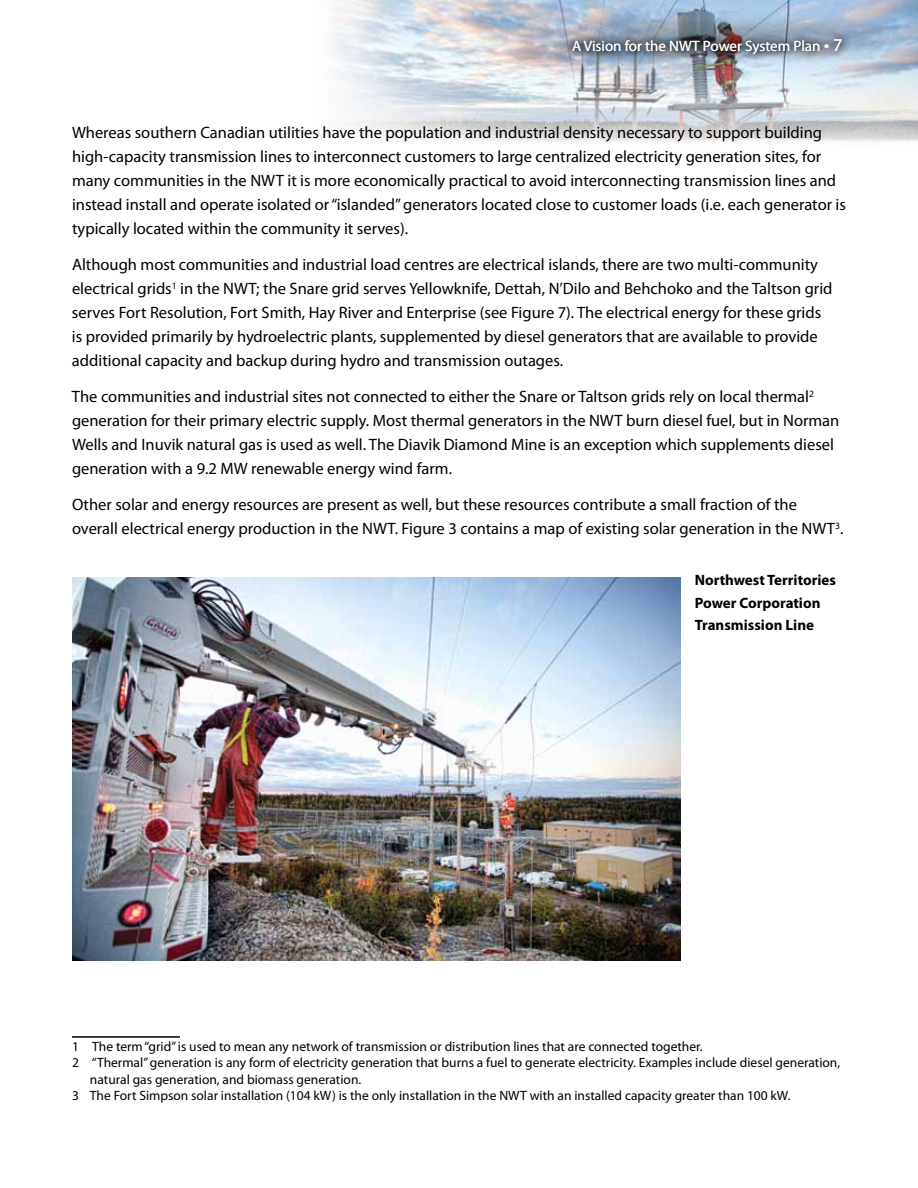
<style>
.page{position:relative;width:918px;height:1188px;background:#fff}
.page>*{position:absolute;margin:0;border:0;box-sizing:border-box;transform-origin:0 0}
.t1{font:16.5px/24px "Myriad Pro";color:#000}
.t2{font:700 15px/22.5px "Myriad Pro";color:#000}
.t3{font:15px "Myriad Pro";color:#fff}
.t4{font:13.5px "Myriad Pro";color:#000}
.s1{font-size:18px}
</style>
<div class="page">
<img style="left:331px;top:0;width:587px;height:142px">
<div style="left:564px;top:30px;width:287px;height:33px;background:#000;opacity:.97"></div>
<hr style="left:72px;top:1036px;width:108px;height:2px;background:#000">
<img style="left:72px;top:578px;width:608px;height:383px">
<p class="t3" style="left:572px;top:37px;width:272px">A Vision for the NWT Power System Plan <span class="s1">• 7</span></p>
<p class="t1" style="left:72px;top:121px;width:776px">Whereas southern Canadian utilities have the population and industrial density necessary to support building high-capacity transmission lines to interconnect customers to large centralized electricity generation sites, for many communities in the NWT it is more economically practical to avoid interconnecting transmission lines and instead install and operate isolated or “islanded” generators located close to customer loads (i.e. each generator is typically located within the community it serves).</p>
<p class="t1" style="left:72px;top:253px;width:762px">Although most communities and industrial load centres are electrical islands, there are two multi-community electrical grids<sup>1</sup> in the NWT; the Snare grid serves Yellowknife, Dettah, N’Dilo and Behchoko and the Taltson grid serves Fort Resolution, Fort Smith, Hay River and Enterprise (see Figure 7). The electrical energy for these grids is provided primarily by hydroelectric plants, supplemented by diesel generators that are available to provide additional capacity and backup during hydro and transmission outages.</p>
<p class="t1" style="left:72px;top:385px;width:769px">The communities and industrial sites not connected to either the Snare or Taltson grids rely on local thermal<sup>2 </sup>generation for their primary electric supply. Most thermal generators in the NWT burn diesel fuel, but in Norman Wells and Inuvik natural gas is used as well. The Diavik Diamond Mine is an exception which supplements diesel generation with a 9.2 MW renewable energy wind farm.</p>
<p class="t1" style="left:72px;top:493px;width:773px">Other solar and energy resources are present as well, but these resources contribute a small fraction of the overall electrical energy production in the NWT. Figure 3 contains a map of existing solar generation in the NWT<sup>3</sup>.</p>
<p class="t2" style="left:695px;top:568px;width:143px">Northwest Territories<br>Power Corporation<br>Transmission Line</p>
<p class="t4" style="left:72px;top:1038px;width:632px">1 The term “grid” is used to mean any network of transmission or distribution lines that are connected together.</p>
<p class="t4" style="left:72px;top:1055px;width:770px">2 “Thermal” generation is any form of electricity generation that burns a fuel to generate electricity. Examples include diesel generation,</p>
<p class="t4" style="left:90px;top:1071px;width:273px">natural gas generation, and biomass generation.</p>
<p class="t4" style="left:72px;top:1087px;width:720px">3 The Fort Simpson solar installation (104 kW) is the only installation in the NWT with an installed capacity greater than 100 kW.</p>
</div>
